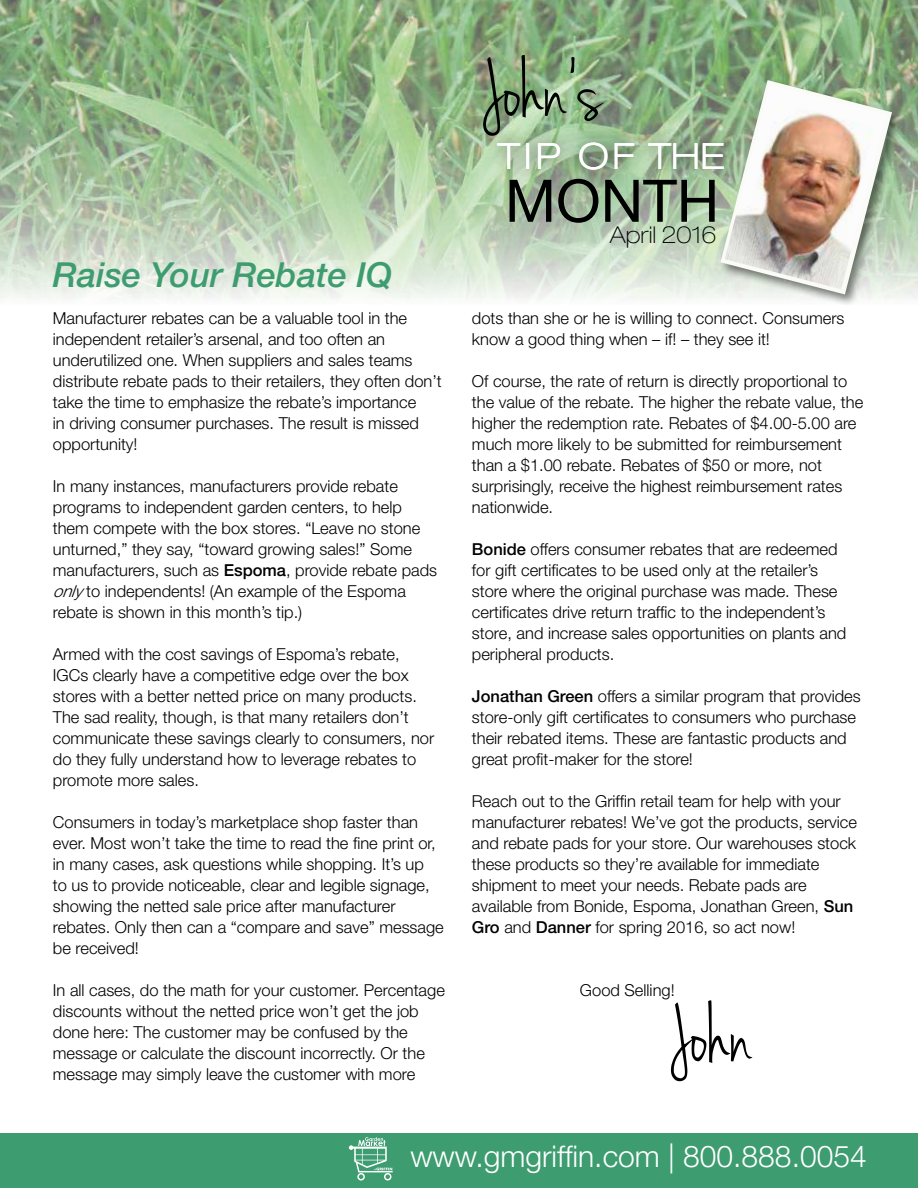
<style>
.page{position:relative;width:918px;height:1188px;background:#fff}
.page>*{position:absolute;margin:0;border:0;box-sizing:border-box;transform-origin:0 0}
.t1{font:84.6px "Jenna Sue";color:#000}
.t2{font:58.8px "Helvetica Neue";color:#000}
.t3{font:300 expanded 36.15px "Helvetica Neue";letter-spacing:.1em;color:#fff}
.t4{font:italic 500 34.5px "Helvetica Neue";color:#3d9c70}
.t5{font:300 30px "Helvetica Neue";color:#fff}
.t6{font:100 expanded 23.25px "Helvetica Neue";color:#000}
.t7{font:300 16.5px/21px "Helvetica Neue";color:#000}
.s1{font-weight:500}
.s2{font-style:italic}
</style>
<div class="page">
<img style="left:0;top:0;width:918px;height:299px">
<div style="left:0;top:1133px;width:918px;height:55px;background:#3d9c70"></div>
<svg style="left:349px;top:1137px;width:44px;height:44px"></svg>
<div style="left:484px;top:128px;width:253px;height:56px;background:#000;opacity:.75"></div>
<div style="left:718px;top:77px;width:186px;height:230px;background:#000;opacity:.5"></div>
<svg style="left:720px;top:80px;width:172px;height:214px;background:#afc2a9"></svg>
<img style="left:725px;top:85px;width:161px;height:204px">
<h1 class="t1" style="left:482px;top:43px;width:121px">John’s</h1>
<h3 class="t3" style="left:497px;top:135px;width:229px">TIP OF THE</h3>
<h2 class="t2" style="left:505px;top:166px;width:216px">MONTH</h2>
<h3 class="t4" style="left:53px;top:255px;width:341px">Raise Your Rebate IQ</h3>
<p class="t7" style="left:53px;top:307px;width:390px">Manufacturer rebates can be a valuable tool in the independent retailer’s arsenal, and too often an underutilized one. When suppliers and sales teams distribute rebate pads to their retailers, they often don’t take the time to emphasize the rebate’s importance<br>in driving consumer purchases. The result is missed opportunity!</p>
<p class="t7" style="left:53px;top:475px;width:386px">In many instances, manufacturers provide rebate programs to independent garden centers, to help them compete with the box stores. “Leave no stone unturned,” they say, “toward growing sales!” Some manufacturers, such as <span class="s1">Espoma</span>, provide rebate pads <span class="s2">only</span>to independents! (An example of the Espoma rebate is shown in this month’s tip.)</p>
<p class="t7" style="left:53px;top:643px;width:383px">Armed with the cost savings of Espoma’s rebate, IGCs clearly have a competitive edge over the box stores with a better netted price on many products.<br>The sad reality, though, is that many retailers don’t communicate these savings clearly to consumers, nor do they fully understand how to leverage rebates to promote more sales.</p>
<p class="t7" style="left:53px;top:811px;width:392px">Consumers in today’s marketplace shop faster than ever. Most won’t take the time to read the fine print or, in many cases, ask questions while shopping. It’s up<br>to us to provide noticeable, clear and legible signage, showing the netted sale price after manufacturer rebates. Only then can a “compare and save” message be received!</p>
<p class="t7" style="left:53px;top:979px;width:394px">In all cases, do the math for your customer. Percentage discounts without the netted price won’t get the job done here: The customer may be confused by the message or calculate the discount incorrectly. Or the message may simply leave the customer with more</p>
<h3 class="t6" style="left:610px;top:221px;width:108px">April 2016</h3>
<p class="t7" style="left:472px;top:307px;width:374px">dots than she or he is willing to connect. Consumers know a good thing when – if! – they see it!</p>
<p class="t7" style="left:472px;top:370px;width:393px">Of course, the rate of return is directly proportional to the value of the rebate. The higher the rebate value, the higher the redemption rate. Rebates of $4.00-5.00 are much more likely to be submitted for reimbursement than a $1.00 rebate. Rebates of $50 or more, not surprisingly, receive the highest reimbursement rates nationwide.</p>
<p class="t7" style="left:472px;top:538px;width:376px"><span class="s1">Bonide</span> offers consumer rebates that are redeemed for gift certificates to be used only at the retailer’s store where the original purchase was made. These certificates drive return traffic to the independent’s store, and increase sales opportunities on plants and peripheral products.</p>
<p class="t7" style="left:472px;top:685px;width:390px"><span class="s1">Jonathan Green</span> offers a similar program that provides store-only gift certificates to consumers who purchase their rebated items. These are fantastic products and great profit-maker for the store!</p>
<p class="t7" style="left:472px;top:790px;width:387px">Reach out to the Griffin retail team for help with your manufacturer rebates! We’ve got the products, service and rebate pads for your store. Our warehouses stock these products so they’re available for immediate shipment to meet your needs. Rebate pads are available from Bonide, Espoma, Jonathan Green, <span class="s1">Sun Gro</span> and <span class="s1">Danner</span> for spring 2016, so act now!</p>
<p class="t7" style="left:580px;top:979px;width:96px">Good Selling!</p>
<h1 class="t1" style="left:670px;top:988px;width:83px">John</h1>
<h3 class="t5" style="left:410px;top:1138px;width:458px">www.gmgriffin.com | 800.888.0054</h3>
</div>
